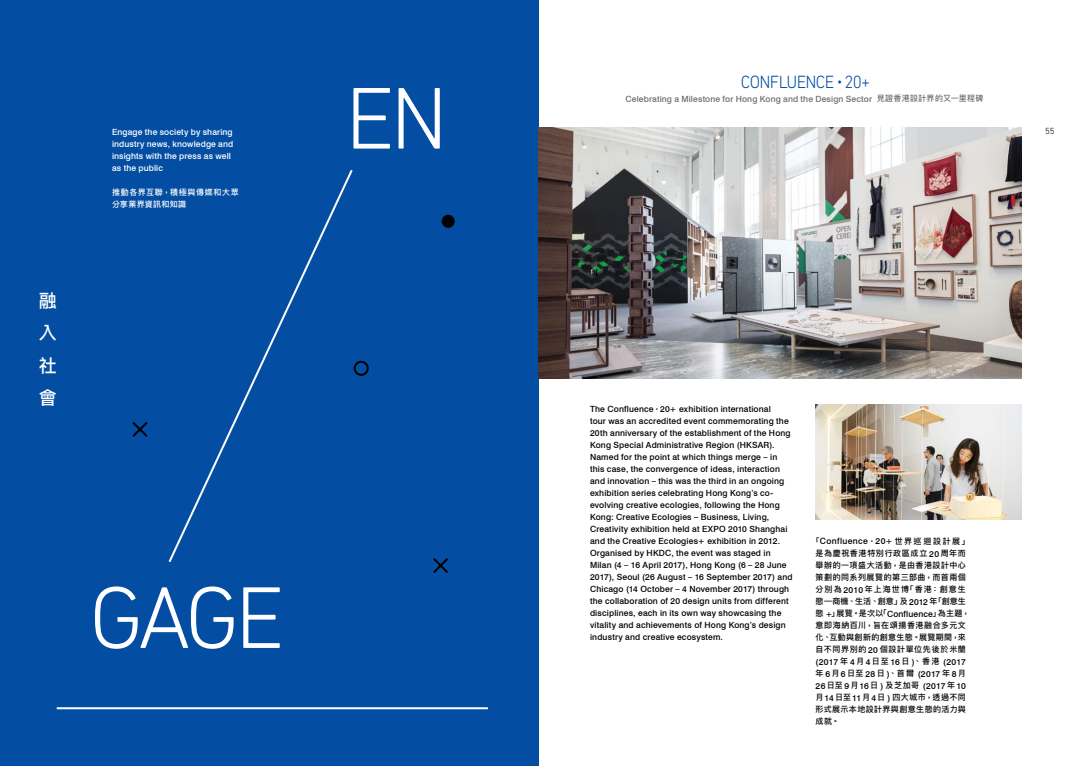
<style>
.page{position:relative;width:1078px;height:766px;background:#fff}
.page>*{position:absolute;margin:0;border:0;box-sizing:border-box;transform-origin:0 0}
.t1{font:300 89px "DIN Next LT Pro";letter-spacing:-.055em;color:#fff}
.t2{font:300 18px "DIN Next LT Pro";letter-spacing:-.04em;color:#034ea2;scale:.95 1}
.t3{font:500 18px/32.4px "Ping Fang TC";color:#fff;text-align:justify}
.t4{font:300 9px "DIN Next LT Pro";color:#000}
.t5{font:500 8.5px/12px "Swiss 721 BT";letter-spacing:.02em;color:#000}
.t6{font:500 8.5px/12px "Swiss 721 BT";letter-spacing:.015em;color:#fff}
.t7{font:500 8.5px "Swiss 721 BT";letter-spacing:.01em;color:#6d6e71}
.t8{font:500 8.5px "Swiss 721 BT";letter-spacing:.045em;color:#000}
.t9{font:500 8px/12px "Ping Fang TC";letter-spacing:.06em;color:#000}
.t10{font:500 8px/12px "Ping Fang TC";letter-spacing:.065em;color:#fff}
.s1{font-size:13px}
.s2{font-family:"Ping Fang TC";font-size:8px}
.s3{font-size:5px}
.s4{font-family:"Swiss 721 BT";font-size:8.5px}
</style>
<div class="page">
<div style="left:0;top:0;width:539px;height:765px;background:#034ea2"></div>
<svg style="left:433px;top:558px;width:15px;height:15px"></svg>
<div style="left:353px;top:360px;width:16px;height:16px;border:2px solid #000;border-radius:50%"></div>
<div style="left:441px;top:215px;width:13px;height:13px;background:#000;border-radius:50%"></div>
<svg style="left:132px;top:422px;width:16px;height:15px"></svg>
<svg style="left:168px;top:170px;width:186px;height:392px"></svg>
<hr style="left:57px;top:707px;width:431px;height:2px;background:#fff">
<img style="left:539px;top:128px;width:481px;height:250px">
<img style="left:815px;top:404px;width:205px;height:116px">
<h2 class="t3" style="left:39px;top:284px;width:19px">融入社會</h2>
<h2 class="t2" style="left:740px;top:71px;width:138px">CONFLUENCE <span class="s1">•</span> 20+</h2>
<h1 class="t1" style="left:345px;top:67px;width:104px">EN</h1>
<p class="t7" style="left:625px;top:93px;width:359px">Celebrating a Milestone for Hong Kong and the Design Sector <span class="s2">見證香港設計界的又一里程碑</span></p>
<p class="t6" style="left:112px;top:126px;width:122px">Engage the society by sharing</p>
<p class="t4" style="left:1044px;top:126px;width:11px">55</p>
<p class="t6" style="left:112px;top:138px;width:123px">industry news, knowledge and insights with the press as well as the public</p>
<p class="t10" style="left:112px;top:185px;width:128px">推動各界互聯，積極與傳媒和大眾分享業界資訊和知識</p>
<h1 class="t1" style="left:89px;top:566px;width:197px">GAGE</h1>
<p class="t5" style="left:590px;top:402px;width:204px">The Confluence <span class="s3">•</span> 20+ exhibition international<br>tour was an accredited event commemorating the 20th anniversary of the establishment of the Hong Kong Special Administrative Region (HKSAR).<br>Named for the point at which things merge – in this case, the convergence of ideas, interaction and innovation – this was the third in an ongoing exhibition series celebrating Hong Kong’s co&shy;evolving creative ecologies, following the Hong Kong: Creative Ecologies – Business, Living, Creativity exhibition held at EXPO 2010 Shanghai and the Creative Ecologies+ exhibition in 2012.<br>Organised by HKDC, the event was staged in Milan (4 – 16 April 2017), Hong Kong (6 – 28 June 2017), Seoul (26 August – 16 September 2017) and Chicago (14 October – 4 November 2017) through the collaboration of 20 design units from different disciplines, each in its own way showcasing the vitality and achievements of Hong Kong’s design industry and creative ecosystem.</p>
<p class="t8" style="left:811px;top:536px;width:160px"><span class="s2">「</span>Confluence <sup>•</sup> 20+ <span class="s2">世界巡迴設計展」</span></p>
<p class="t9" style="left:815px;top:547px;width:156px">是為慶祝香港特別行政區成立 <span class="s4">20</span> 周年而舉辦的一項盛大活動，是由香港設計中心策劃的同系列展覽的第三部曲，而首兩個分別為<span class="s4">2010</span>年上海世博「香港：創意生態—商機、生活、創意」及 <span class="s4">2012</span> 年「創意生態 <span class="s4">+</span>」展覽。是次以「<span class="s4">Confluence</span>」為主題，意即海納百川，旨在頌揚香港融合多元文化、互動與創新的創意生態。展覽期間，來自不同界別的 <span class="s4">20</span> 個設計單位先後於米蘭</p>
<p class="t5" style="left:815px;top:655px;width:152px;text-align:justify">(2017<span class="s2">年</span>4<span class="s2">月</span>4<span class="s2">日至</span>16<span class="s2">日</span> )<span class="s2">、香港</span> (2017<span class="s2">年</span>6<span class="s2">月</span>6<span class="s2">日至</span>28<span class="s2">日</span>)<span class="s2">、首爾</span> (2017<span class="s2">年</span>8<span class="s2">月</span>26<span class="s2">日至</span>9<span class="s2">月</span>16<span class="s2">日</span> ) <span class="s2">及芝加哥</span> (2017<span class="s2">年</span>10</p>
<p class="t9" style="left:815px;top:691px;width:152px;text-align:justify">月<span class="s4">14</span>日至<span class="s4">11</span>月<span class="s4">4</span>日 <span class="s4">)</span> 四大城市，透過不同形式展示本地設計界與創意生態的活力與成就。</p>
</div>
